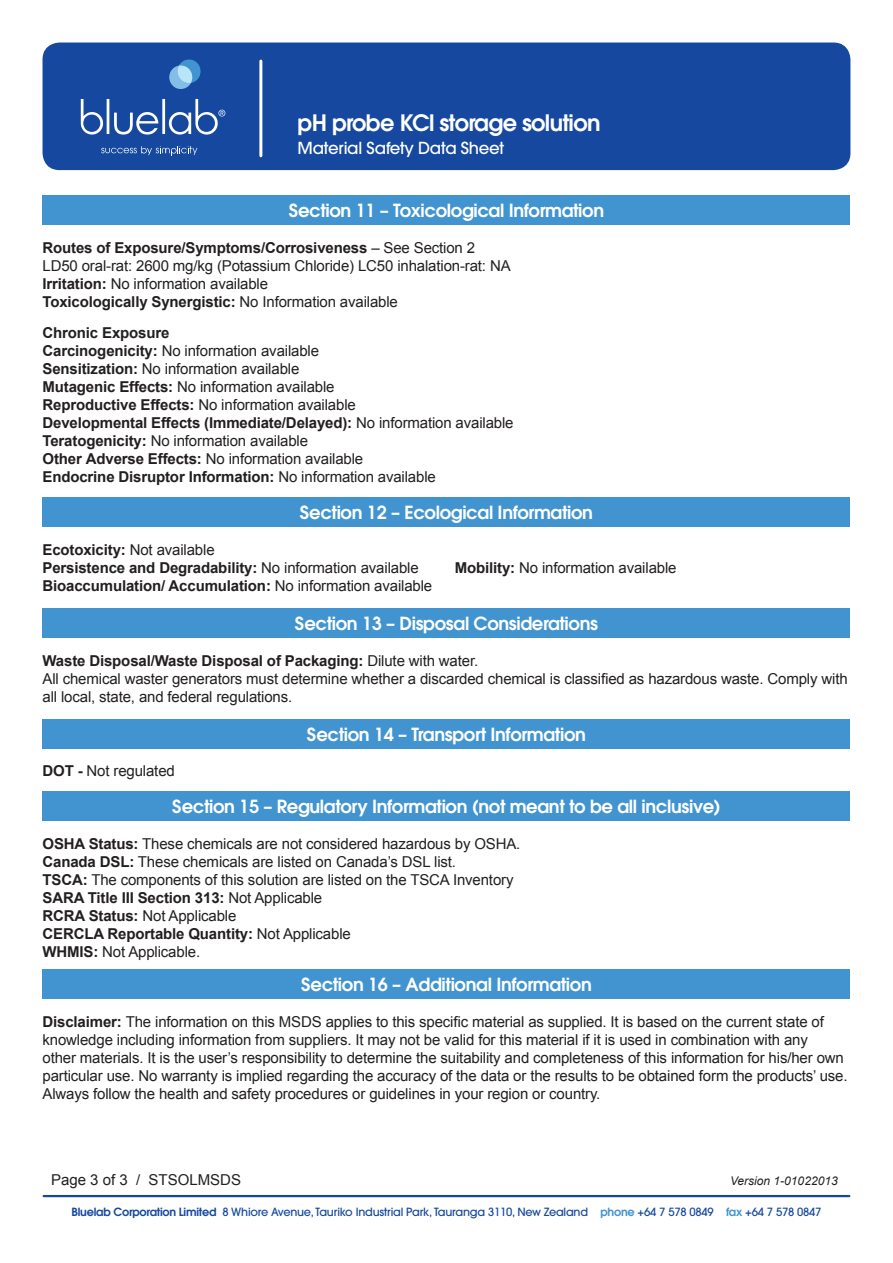
<style>
.page{position:relative;width:893px;height:1263px;background:#fff}
.page>*{position:absolute;margin:0;border:0;box-sizing:border-box;transform-origin:0 0}
.t1{font:600 22.5px "ITC Avant Garde Pro";letter-spacing:-.03em;color:#fff}
.t2{font:600 18px "ITC Avant Garde Pro";letter-spacing:-.02em;color:#fff}
.t3{font:500 16.5px "ITC Avant Garde Pro";letter-spacing:-.02em;color:#fff}
.t4{font:15px/18px "Arial";letter-spacing:-.01em;color:#231f20}
.t5{font:700 15px/18px "Arial";letter-spacing:-.01em;color:#231f20}
.t6{font:italic 12px "Arial";color:#231f20}
.t7{font:500 11.25px "ITC Avant Garde Pro";letter-spacing:-.02em;color:#15489e}
.s1{font-weight:700}
.s2{font-weight:400}
.s3{font-weight:600}
.s4{font-weight:600;color:#4194d0}
</style>
<div class="page">
<hr style="left:44px;top:1195px;width:805px;height:2px;background:#15489e">
<div style="left:43px;top:43px;width:807px;height:127px;background:#15489e;border-radius:17px"></div>
<svg style="left:101px;top:146px;width:96px;height:10px"></svg>
<svg style="left:81px;top:99px;width:144px;height:36px"></svg>
<svg style="left:169px;top:60px;width:32px;height:29px"></svg>
<hr style="left:259px;top:61px;width:3px;height:95px;background:#fff">
<div style="left:43px;top:196px;width:807px;height:29px;background:#4194d0"></div>
<div style="left:43px;top:497px;width:807px;height:30px;background:#4194d0"></div>
<div style="left:43px;top:608px;width:807px;height:30px;background:#4194d0"></div>
<div style="left:43px;top:719px;width:807px;height:29px;background:#4194d0"></div>
<div style="left:43px;top:791px;width:807px;height:30px;background:#4194d0"></div>
<div style="left:43px;top:969px;width:807px;height:30px;background:#4194d0"></div>
<h1 class="t1" style="left:298px;top:115px;width:304px">pH probe KCl storage solution</h1>
<p class="t3" style="left:298px;top:142px;width:208px">Material Safety Data Sheet</p>
<p class="t2" style="left:289px;top:204px;width:317px">Section 11 – Toxicological Information</p>
<p class="t4" style="left:43px;top:239px;width:470px"><span class="s1">Routes of Exposure/Symptoms/Corrosiveness</span> – See Section 2<br>LD50 oral-rat: 2600 mg/kg (Potassium Chloride) LC50 inhalation-rat: NA <span class="s1">Irritation:</span> No information available<br><span class="s1">Toxicologically Synergistic:</span> No Information available</p>
<p class="t5" style="left:43px;top:324px;width:473px">Chronic Exposure<br>Carcinogenicity: <span class="s2">No information available<br></span>Sensitization: <span class="s2">No information available<br></span>Mutagenic Effects: <span class="s2">No information available<br></span>Reproductive Effects: <span class="s2">No information available<br></span>Developmental Effects (Immediate/Delayed): <span class="s2">No information available </span>Teratogenicity: <span class="s2">No information available<br></span>Other Adverse Effects: <span class="s2">No information available<br></span>Endocrine Disruptor Information: <span class="s2">No information available</span></p>
<p class="t2" style="left:300px;top:506px;width:295px">Section 12 – Ecological Information</p>
<p class="t5" style="left:43px;top:541px;width:378px">Ecotoxicity: <span class="s2">Not available<br></span>Persistence and Degradability: <span class="s2">No information available</span></p>
<p class="t5" style="left:43px;top:577px;width:391px">Bioaccumulation/ Accumulation: <span class="s2">No information available</span></p>
<p class="t4" style="left:455px;top:559px;width:223px"><span class="s1">Mobility:</span> No information available</p>
<p class="t2" style="left:295px;top:616px;width:305px">Section 13 – Disposal Considerations</p>
<p class="t4" style="left:43px;top:652px;width:807px"><span class="s1">Waste Disposal/Waste Disposal of Packaging:</span> Dilute with water.<br>All chemical waster generators must determine whether a discarded chemical is classified as hazardous waste. Comply with all local, state, and federal regulations.</p>
<p class="t4" style="left:43px;top:762px;width:134px"><span class="s1">DOT -</span> Not regulated</p>
<p class="t2" style="left:307px;top:727px;width:280px">Section 14 – Transport Information</p>
<p class="t2" style="left:172px;top:799px;width:550px">Section 15 – Regulatory Information (not meant to be all inclusive)</p>
<p class="t4" style="left:43px;top:834px;width:479px"><span class="s1">OSHA Status:</span> These chemicals are not considered hazardous by OSHA.<br><span class="s1">Canada DSL:</span> These chemicals are listed on Canada’s DSL list.<br><span class="s1">TSCA:</span> The components of this solution are listed on the TSCA Inventory <span class="s1">SARA Title III Section 313:</span> Not Applicable<br><span class="s1">RCRA Status:</span> Not Applicable<br><span class="s1">CERCLA Reportable Quantity:</span> Not Applicable<br><span class="s1">WHMIS:</span> Not Applicable.</p>
<p class="t2" style="left:301px;top:978px;width:292px">Section 16 – Additional Information</p>
<p class="t4" style="left:43px;top:1013px;width:807px"><span class="s1">Disclaimer:</span> The information on this MSDS applies to this specific material as supplied. It is based on the current state of knowledge including information from suppliers. It may not be valid for this material if it is used in combination with any<br>other materials. It is the user’s responsibility to determine the suitability and completeness of this information for his/her own particular use. No warranty is implied regarding the accuracy of the data or the results to be obtained form the products’ use.<br>Always follow the health and safety procedures or guidelines in your region or country.</p>
<p class="t4" style="left:51px;top:1170px;width:192px">Page 3 of 3 / STSOLMSDS</p>
<p class="t6" style="left:730px;top:1174px;width:109px">Version 1-01022013</p>
<p class="t7" style="left:71px;top:1207px;width:752px"><span class="s3">Bluelab Corporation Limited</span> 8 Whiore Avenue, Tauriko Industrial Park, Tauranga 3110, New Zealand <span class="s4">phone</span> +64 7 578 0849 <span class="s4">fax</span> +64 7 578 0847</p>
</div>
